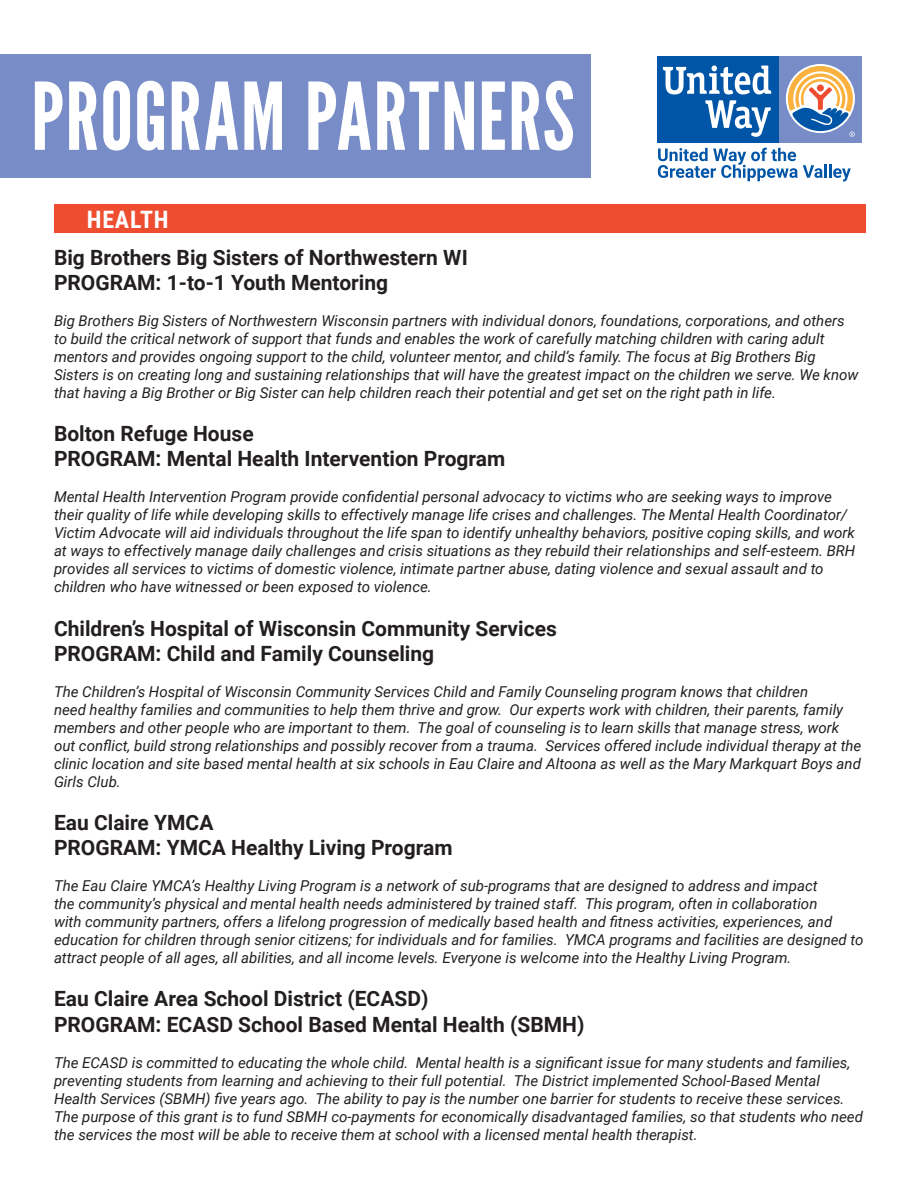
<style>
.page{position:relative;width:918px;height:1188px;background:#fff}
.page>*{position:absolute;margin:0;border:0;box-sizing:border-box;transform-origin:0 0}
.Headline_2a{font:93px "League Gothic";letter-spacing:.015em;color:#fff}
.t1{font:700 24px "Roboto Condensed";letter-spacing:.035em;color:#fff}
.t2{font:700 21px "Roboto";color:#231f20}
.t3{font:italic 15px/18px "Roboto";color:#231f20}
</style>
<div class="page">
<svg style="left:657px;top:142px;width:205px;height:1px"></svg>
<div style="left:779px;top:56px;width:83px;height:86px;background:#788dc7"></div>
<div style="left:657px;top:56px;width:122px;height:86px;background:#0155a7"></div>
<svg style="left:705px;top:100px;width:66px;height:37px"></svg>
<svg style="left:663px;top:65px;width:108px;height:29px"></svg>
<svg style="left:788px;top:66px;width:67px;height:71px"></svg>
<svg style="left:658px;top:148px;width:193px;height:34px"></svg>
<div style="left:0;top:54px;width:591px;height:123px;background:#788dc7"></div>
<div style="left:54px;top:205px;width:811px;height:28px;background:#ef4d30"></div>
<p class="Headline_2a" style="left:31px;top:63px;width:545px">PROGRAM PARTNERS</p>
<p class="t1" style="left:87px;top:203px;width:83px">HEALTH</p>
<p class="t2" style="left:54px;top:243px;width:415px">Big Brothers Big Sisters of Northwestern WI</p>
<p class="t2" style="left:54px;top:268px;width:336px">PROGRAM: 1-to-1 Youth Mentoring</p>
<p class="t3" style="left:54px;top:311px;width:806px">Big Brothers Big Sisters of Northwestern Wisconsin partners with individual donors, foundations, corporations, and others to build the critical network of support that funds and enables the work of carefully matching children with caring adult mentors and provides ongoing support to the child, volunteer mentor, and child’s family. The focus at Big Brothers Big Sisters is on creating long and sustaining relationships that will have the greatest impact on the children we serve. We know that having a Big Brother or Big Sister can help children reach their potential and get set on the right path in life.</p>
<p class="t2" style="left:54px;top:419px;width:201px">Bolton Refuge House</p>
<p class="t2" style="left:54px;top:444px;width:453px">PROGRAM: Mental Health Intervention Program</p>
<p class="t3" style="left:54px;top:488px;width:803px">Mental Health Intervention Program provide confidential personal advocacy to victims who are seeking ways to improve their quality of life while developing skills to effectively manage life crises and challenges. The Mental Health Coordinator/ Victim Advocate will aid individuals throughout the life span to identify unhealthy behaviors, positive coping skills, and work at ways to effectively manage daily challenges and crisis situations as they rebuild their relationships and self-esteem. BRH provides all services to victims of domestic violence, intimate partner abuse, dating violence and sexual assault and to children who have witnessed or been exposed to violence.</p>
<p class="t2" style="left:54px;top:613px;width:504px">Children’s Hospital of Wisconsin Community Services</p>
<p class="t2" style="left:54px;top:639px;width:382px">PROGRAM: Child and Family Counseling</p>
<p class="t3" style="left:54px;top:682px;width:809px">The Children’s Hospital of Wisconsin Community Services Child and Family Counseling program knows that children<br>need healthy families and communities to help them thrive and grow. Our experts work with children, their parents, family members and other people who are important to them. The goal of counseling is to learn skills that manage stress, work out conflict, build strong relationships and possibly recover from a trauma. Services offered include individual therapy at the clinic location and site based mental health at six schools in Eau Claire and Altoona as well as the Mary Markquart Boys and Girls Club.</p>
<p class="t2" style="left:54px;top:808px;width:161px">Eau Claire YMCA</p>
<p class="t2" style="left:54px;top:833px;width:400px">PROGRAM: YMCA Healthy Living Program</p>
<p class="t3" style="left:54px;top:876px;width:811px">The Eau Claire YMCA’s Healthy Living Program is a network of sub-programs that are designed to address and impact<br>the community’s physical and mental health needs administered by trained staff. This program, often in collaboration<br>with community partners, offers a lifelong progression of medically based health and fitness activities, experiences, and education for children through senior citizens; for individuals and for families. YMCA programs and facilities are designed to attract people of all ages, all abilities, and all income levels. Everyone is welcome into the Healthy Living Program.</p>
<p class="t2" style="left:54px;top:984px;width:376px">Eau Claire Area School District (ECASD)</p>
<p class="t2" style="left:54px;top:1009px;width:532px">PROGRAM: ECASD School Based Mental Health (SBMH)</p>
<p class="t3" style="left:54px;top:1053px;width:810px">The ECASD is committed to educating the whole child. Mental health is a significant issue for many students and families, preventing students from learning and achieving to their full potential. The District implemented School-Based Mental Health Services (SBMH) five years ago. The ability to pay is the number one barrier for students to receive these services.<br>The purpose of this grant is to fund SBMH co-payments for economically disadvantaged families, so that students who need the services the most will be able to receive them at school with a licensed mental health therapist.</p>
</div>
